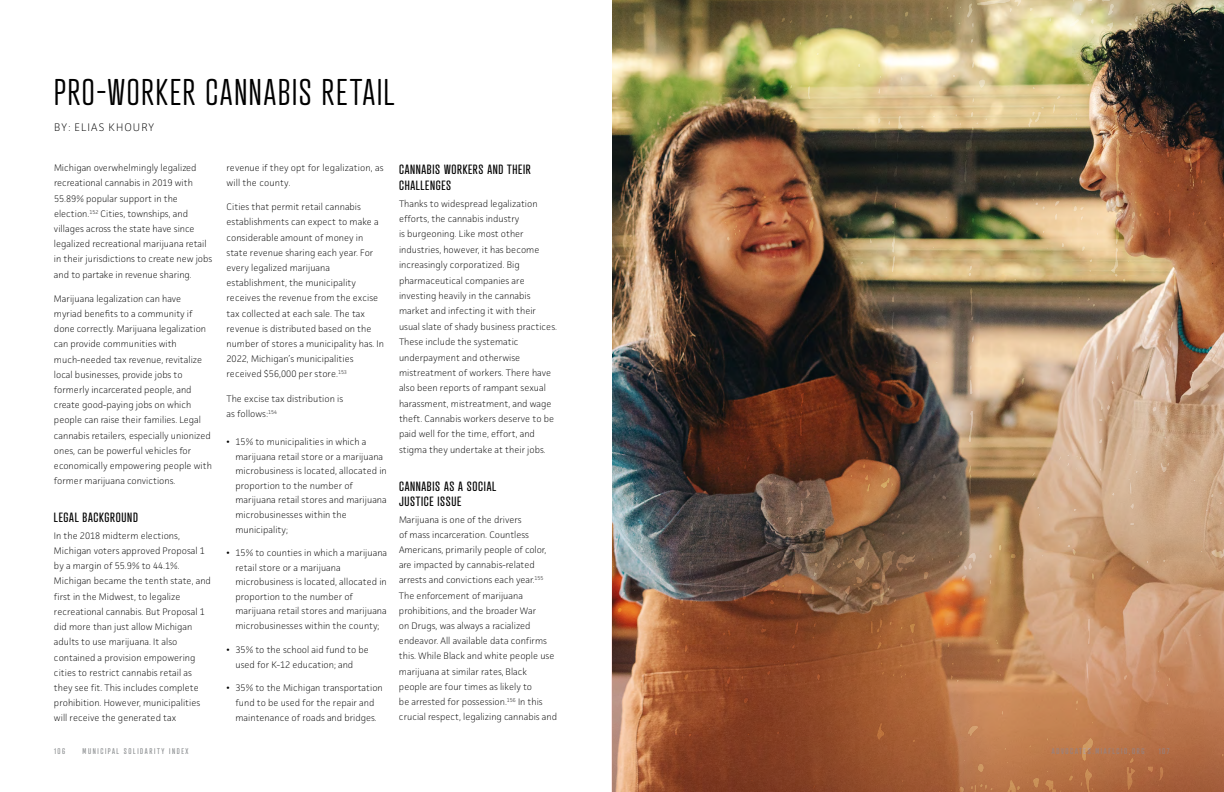
<style>
.page{position:relative;width:1224px;height:792px;background:#fff}
.page>*{position:absolute;margin:0;border:0;box-sizing:border-box;transform-origin:0 0}
.Article_Header__h2{font:300 36px "Atrament";letter-spacing:.055em;color:#000}
.Body_Copy__p{font:13px/15.2px "Atrament";letter-spacing:.05em;color:#000}
.by_line__p{font:200 11px "Facit";letter-spacing:.1em;color:#000}
.Body_Copy__p-2{font:200 9.5px/15.2px "Facit";color:#000}
.t1{font:8px "Atrament";letter-spacing:.2em;color:#8b8e90}
.s1{font-weight:600}
</style>
<div class="page">
<img style="left:612px;top:0;width:612px;height:499px">
<img style="left:611px;top:499px;width:613px;height:293px">
<h2 class="Article_Header__h2" style="left:54px;top:71px;width:342px">PRO-WORKER CANNABIS RETAIL</h2>
<p class="by_line__p" style="left:54px;top:120px;width:101px">BY: ELIAS KHOURY</p>
<p class="Body_Copy__p-2" style="left:54px;top:160px;width:160px">Michigan overwhelmingly legalized recreational cannabis in 2019 with 55.89% popular support in the election.<sup>152</sup> Cities, townships, and villages across the state have since legalized recreational marijuana retail in their jurisdictions to create new jobs and to partake in revenue sharing.</p>
<p class="Body_Copy__p-2" style="left:54px;top:291px;width:159px">Marijuana legalization can have<br>myriad benefits to a community if done correctly. Marijuana legalization can provide communities with much-needed tax revenue, revitalize local businesses, provide jobs to formerly incarcerated people, and create good-paying jobs on which people can raise their families. Legal cannabis retailers, especially unionized ones, can be powerful vehicles for economically empowering people with former marijuana convictions.</p>
<p class="Body_Copy__p" style="left:54px;top:510px;width:85px">LEGAL BACKGROUND</p>
<p class="Body_Copy__p-2" style="left:54px;top:528px;width:158px">In the 2018 midterm elections, Michigan voters approved Proposal 1 by a margin of 55.9% to 44.1%.<br>Michigan became the tenth state, and</p>
<p class="Body_Copy__p-2" style="left:54px;top:589px;width:152px">first in the Midwest, to legalize recreational cannabis. But Proposal 1 did more than just allow Michigan adults to use marijuana. It also contained a provision empowering cities to restrict cannabis retail as they see fit. This includes complete prohibition. However, municipalities will receive the generated tax</p>
<p class="t1" style="left:54px;top:747px;width:13px">106</p>
<p class="t1" style="left:83px;top:746px;width:107px">MUNICIPAL SOLIDARITY INDEX</p>
<p class="Body_Copy__p-2" style="left:226px;top:160px;width:159px">revenue if they opt for legalization, as will the county.</p>
<p class="Body_Copy__p-2" style="left:226px;top:199px;width:159px">Cities that permit retail cannabis establishments can expect to make a considerable amount of money in state revenue sharing each year. For every legalized marijuana establishment, the municipality receives the revenue from the excise tax collected at each sale. The tax revenue is distributed based on the number of stores a municipality has. In 2022, Michigan’s municipalities received $56,000 per store.<sup>153</sup></p>
<p class="Body_Copy__p-2" style="left:226px;top:391px;width:118px">The excise tax distribution is as follows:<sup>154</sup></p>
<p class="Body_Copy__p-2" style="left:235px;top:434px;width:153px;line-height:14.6px;text-indent:-9px"><span class="s1">•</span> 15% to municipalities in which a marijuana retail store or a marijuana microbusiness is located, allocated in proportion to the number of marijuana retail stores and marijuana microbusinesses within the municipality;</p>
<p class="Body_Copy__p-2" style="left:235px;top:545px;width:153px;line-height:14.6px;text-indent:-9px"><span class="s1">•</span> 15% to counties in which a marijuana retail store or a marijuana microbusiness is located, allocated in proportion to the number of marijuana retail stores and marijuana microbusinesses within the county;</p>
<p class="Body_Copy__p-2" style="left:235px;top:642px;width:135px;text-indent:-9px"><span class="s1">•</span> 35% to the school aid fund to be used for K-12 education; and</p>
<p class="Body_Copy__p-2" style="left:226px;top:680px;width:158px;line-height:14.8px;text-align:center"><span class="s1">•</span> 35% to the Michigan transportation fund to be used for the repair and maintenance of roads and bridges.</p>
<p class="Body_Copy__p" style="left:399px;top:162px;width:133px">CANNABIS WORKERS AND THEIR<br>CHALLENGES</p>
<p class="Body_Copy__p-2" style="left:399px;top:195px;width:160px">Thanks to widespread legalization efforts, the cannabis industry<br>is burgeoning. Like most other industries, however, it has become increasingly corporatized. Big pharmaceutical companies are investing heavily in the cannabis market and infecting it with their usual slate of shady business practices.<br>These include the systematic underpayment and otherwise mistreatment of workers. There have also been reports of rampant sexual harassment, mistreatment, and wage theft. Cannabis workers deserve to be paid well for the time, effort, and stigma they undertake at their jobs.</p>
<p class="Body_Copy__p" style="left:399px;top:478px;width:99px">CANNABIS AS A SOCIAL<br>JUSTICE ISSUE</p>
<p class="Body_Copy__p-2" style="left:399px;top:512px;width:157px">Marijuana is one of the drivers<br>of mass incarceration. Countless Americans, primarily people of color, are impacted by cannabis-related arrests and convictions each year.<sup>155<br></sup>The enforcement of marijuana prohibitions, and the broader War<br>on Drugs, was always a racialized endeavor. All available data confirms this. While Black and white people use</p>
<p class="Body_Copy__p-2" style="left:399px;top:663px;width:160px">marijuana at similar rates, Black people are four times as likely to<br>be arrested for possession.<sup>156</sup> In this crucial respect, legalizing cannabis and</p>
<p class="t1" style="left:1052px;top:746px;width:94px">ADVOCATES.MIAFLCIO.ORG</p>
<p class="t1" style="left:1159px;top:747px;width:12px">107</p>
</div>
